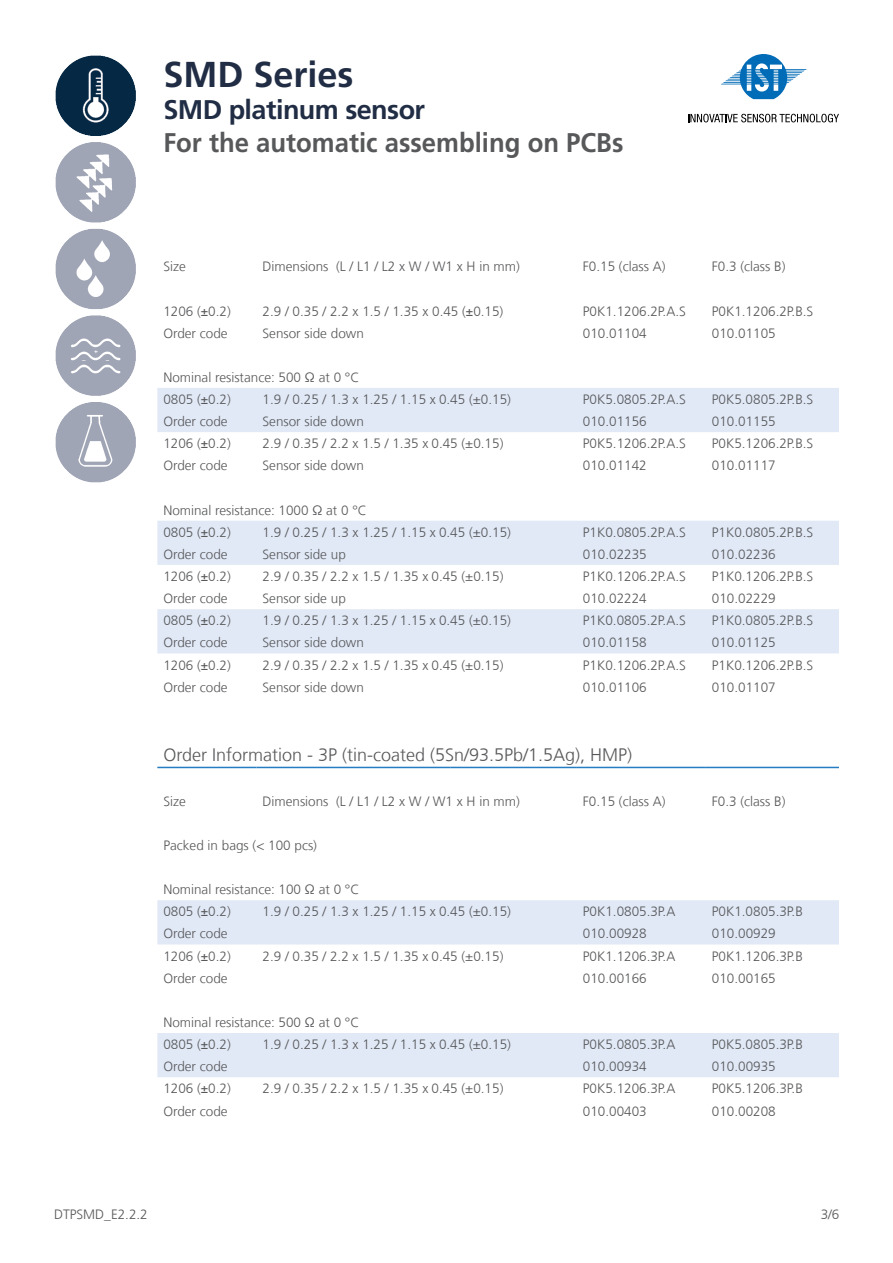
<style>
.page{position:relative;width:893px;height:1263px;background:#fff}
.page>*{position:absolute;margin:0;border:0;box-sizing:border-box;transform-origin:0 0}
.Heading{font:700 36px "Frutiger LT Com";color:#202d44}
.Subheading{font:700 27px "Frutiger LT Com";color:#57585a;scale:.95 1}
.Heading2{font:700 27px "Frutiger LT Com";letter-spacing:-.02em;color:#202d44}
.Subheading-2{font:300 18px "Frutiger LT Com";color:#57585a}
.Text{font:300 13.5px "Frutiger LT Com";color:#57585a}
.s1{font-family:"Arial Narrow";font-weight:400}
</style>
<div class="page">
<img style="left:55px;top:55px;width:81px;height:428px">
<svg style="left:721px;top:54px;width:86px;height:45px"></svg>
<svg style="left:688px;top:114px;width:151px;height:8px"></svg>
<svg style="left:157px;top:388px;width:682px;height:689px"></svg>
<hr style="left:157px;top:767px;width:100px;height:1px;background:#277dc1">
<hr style="left:257px;top:767px;width:194px;height:1px;background:#277dc1">
<hr style="left:451px;top:767px;width:126px;height:1px;background:#277dc1">
<hr style="left:577px;top:767px;width:129px;height:1px;background:#277dc1">
<hr style="left:706px;top:767px;width:133px;height:1px;background:#277dc1">
<p class="Heading" style="left:163px;top:53px;width:192px">SMD Series</p>
<p class="Heading2" style="left:163px;top:94px;width:263px">SMD platinum sensor</p>
<p class="Subheading" style="left:163px;top:126px;width:486px">For the automatic assembling on PCBs</p>
<p class="Text" style="left:163px;top:259px;width:24px">Size</p>
<p class="Text" style="left:263px;top:259px;width:259px">Dimensions (L / L1 / L2 x W / W1 x H in mm)</p>
<p class="Text" style="left:583px;top:259px;width:84px">F0.15 (class A)</p>
<p class="Text" style="left:712px;top:259px;width:75px">F0.3 (class B)</p>
<p class="Text" style="left:163px;top:303px;width:69px">1206 (<span class="s1">±</span>0.2)</p>
<p class="Text" style="left:263px;top:303px;width:242px">2.9 / 0.35 / 2.2 x 1.5 / 1.35 x 0.45 (<span class="s1">±</span>0.15)</p>
<p class="Text" style="left:583px;top:303px;width:104px">P0K1.1206.2P.A.S</p>
<p class="Text" style="left:712px;top:303px;width:103px">P0K1.1206.2P.B.S</p>
<p class="Text" style="left:163px;top:325px;width:66px">Order code</p>
<p class="Text" style="left:263px;top:325px;width:103px">Sensor side down</p>
<p class="Text" style="left:583px;top:325px;width:65px">010.01104</p>
<p class="Text" style="left:712px;top:325px;width:65px">010.01105</p>
<p class="Text" style="left:163px;top:369px;width:198px">Nominal resistance: 500 Ω at 0 °C</p>
<p class="Text" style="left:163px;top:391px;width:69px">0805 (<span class="s1">±</span>0.2)</p>
<p class="Text" style="left:263px;top:391px;width:250px">1.9 / 0.25 / 1.3 x 1.25 / 1.15 x 0.45 (±0.15)</p>
<p class="Text" style="left:583px;top:391px;width:104px">P0K5.0805.2P.A.S</p>
<p class="Text" style="left:712px;top:391px;width:103px">P0K5.0805.2P.B.S</p>
<p class="Text" style="left:163px;top:414px;width:66px">Order code</p>
<p class="Text" style="left:263px;top:414px;width:103px">Sensor side down</p>
<p class="Text" style="left:583px;top:414px;width:65px">010.01156</p>
<p class="Text" style="left:712px;top:414px;width:65px">010.01155</p>
<p class="Text" style="left:163px;top:436px;width:69px">1206 (<span class="s1">±</span>0.2)</p>
<p class="Text" style="left:263px;top:436px;width:242px">2.9 / 0.35 / 2.2 x 1.5 / 1.35 x 0.45 (±0.15)</p>
<p class="Text" style="left:583px;top:436px;width:104px">P0K5.1206.2P.A.S</p>
<p class="Text" style="left:712px;top:436px;width:103px">P0K5.1206.2P.B.S</p>
<p class="Text" style="left:163px;top:458px;width:66px">Order code</p>
<p class="Text" style="left:263px;top:458px;width:103px">Sensor side down</p>
<p class="Text" style="left:583px;top:458px;width:65px">010.01142</p>
<p class="Text" style="left:712px;top:458px;width:65px">010.01117</p>
<p class="Text" style="left:163px;top:502px;width:205px">Nominal resistance: 1000 Ω at 0 °C</p>
<p class="Text" style="left:163px;top:524px;width:69px">0805 (<span class="s1">±</span>0.2)</p>
<p class="Text" style="left:263px;top:524px;width:250px">1.9 / 0.25 / 1.3 x 1.25 / 1.15 x 0.45 (±0.15)</p>
<p class="Text" style="left:583px;top:524px;width:104px">P1K0.0805.2P.A.S</p>
<p class="Text" style="left:712px;top:524px;width:103px">P1K0.0805.2P.B.S</p>
<p class="Text" style="left:163px;top:546px;width:66px">Order code</p>
<p class="Text" style="left:263px;top:546px;width:85px">Sensor side up</p>
<p class="Text" style="left:583px;top:546px;width:65px">010.02235</p>
<p class="Text" style="left:712px;top:546px;width:65px">010.02236</p>
<p class="Text" style="left:163px;top:568px;width:69px">1206 (<span class="s1">±</span>0.2)</p>
<p class="Text" style="left:263px;top:568px;width:242px">2.9 / 0.35 / 2.2 x 1.5 / 1.35 x 0.45 (±0.15)</p>
<p class="Text" style="left:583px;top:568px;width:104px">P1K0.1206.2P.A.S</p>
<p class="Text" style="left:712px;top:568px;width:103px">P1K0.1206.2P.B.S</p>
<p class="Text" style="left:163px;top:591px;width:66px">Order code</p>
<p class="Text" style="left:263px;top:591px;width:85px">Sensor side up</p>
<p class="Text" style="left:583px;top:591px;width:65px">010.02224</p>
<p class="Text" style="left:712px;top:591px;width:65px">010.02229</p>
<p class="Text" style="left:163px;top:613px;width:69px">0805 (<span class="s1">±</span>0.2)</p>
<p class="Text" style="left:263px;top:613px;width:250px">1.9 / 0.25 / 1.3 x 1.25 / 1.15 x 0.45 (±0.15)</p>
<p class="Text" style="left:583px;top:613px;width:104px">P1K0.0805.2P.A.S</p>
<p class="Text" style="left:712px;top:613px;width:103px">P1K0.0805.2P.B.S</p>
<p class="Text" style="left:163px;top:635px;width:66px">Order code</p>
<p class="Text" style="left:263px;top:635px;width:103px">Sensor side down</p>
<p class="Text" style="left:583px;top:635px;width:65px">010.01158</p>
<p class="Text" style="left:712px;top:635px;width:65px">010.01125</p>
<p class="Text" style="left:163px;top:657px;width:69px">1206 (<span class="s1">±</span>0.2)</p>
<p class="Text" style="left:263px;top:657px;width:242px">2.9 / 0.35 / 2.2 x 1.5 / 1.35 x 0.45 (±0.15)</p>
<p class="Text" style="left:583px;top:657px;width:104px">P1K0.1206.2P.A.S</p>
<p class="Text" style="left:712px;top:657px;width:103px">P1K0.1206.2P.B.S</p>
<p class="Text" style="left:163px;top:679px;width:66px">Order code</p>
<p class="Text" style="left:263px;top:679px;width:103px">Sensor side down</p>
<p class="Text" style="left:583px;top:679px;width:65px">010.01106</p>
<p class="Text" style="left:712px;top:679px;width:65px">010.01107</p>
<p class="Subheading-2" style="left:163px;top:745px;width:470px">Order Information - 3P (tin-coated (5Sn/93.5Pb/1.5Ag), HMP)</p>
<p class="Text" style="left:163px;top:793px;width:24px">Size</p>
<p class="Text" style="left:263px;top:793px;width:259px">Dimensions (L / L1 / L2 x W / W1 x H in mm)</p>
<p class="Text" style="left:583px;top:793px;width:84px">F0.15 (class A)</p>
<p class="Text" style="left:712px;top:793px;width:75px">F0.3 (class B)</p>
<p class="Text" style="left:163px;top:837px;width:155px">Packed in bags (&lt; 100 pcs)</p>
<p class="Text" style="left:163px;top:882px;width:198px">Nominal resistance: 100 Ω at 0 °C</p>
<p class="Text" style="left:163px;top:904px;width:69px">0805 (<span class="s1">±</span>0.2)</p>
<p class="Text" style="left:263px;top:904px;width:250px">1.9 / 0.25 / 1.3 x 1.25 / 1.15 x 0.45 (±0.15)</p>
<p class="Text" style="left:583px;top:904px;width:94px">P0K1.0805.3P.A</p>
<p class="Text" style="left:712px;top:904px;width:92px">P0K1.0805.3P.B</p>
<p class="Text" style="left:163px;top:926px;width:66px">Order code</p>
<p class="Text" style="left:583px;top:926px;width:65px">010.00928</p>
<p class="Text" style="left:712px;top:926px;width:65px">010.00929</p>
<p class="Text" style="left:163px;top:948px;width:69px">1206 (<span class="s1">±</span>0.2)</p>
<p class="Text" style="left:263px;top:948px;width:242px">2.9 / 0.35 / 2.2 x 1.5 / 1.35 x 0.45 (±0.15)</p>
<p class="Text" style="left:583px;top:948px;width:94px">P0K1.1206.3P.A</p>
<p class="Text" style="left:712px;top:948px;width:92px">P0K1.1206.3P.B</p>
<p class="Text" style="left:163px;top:970px;width:66px">Order code</p>
<p class="Text" style="left:583px;top:970px;width:65px">010.00166</p>
<p class="Text" style="left:712px;top:970px;width:65px">010.00165</p>
<p class="Text" style="left:163px;top:1014px;width:198px">Nominal resistance: 500 Ω at 0 °C</p>
<p class="Text" style="left:163px;top:1036px;width:69px">0805 (<span class="s1">±</span>0.2)</p>
<p class="Text" style="left:263px;top:1036px;width:250px">1.9 / 0.25 / 1.3 x 1.25 / 1.15 x 0.45 (±0.15)</p>
<p class="Text" style="left:583px;top:1036px;width:94px">P0K5.0805.3P.A</p>
<p class="Text" style="left:712px;top:1036px;width:92px">P0K5.0805.3P.B</p>
<p class="Text" style="left:163px;top:1059px;width:66px">Order code</p>
<p class="Text" style="left:583px;top:1059px;width:65px">010.00934</p>
<p class="Text" style="left:712px;top:1059px;width:65px">010.00935</p>
<p class="Text" style="left:163px;top:1081px;width:69px">1206 (<span class="s1">±</span>0.2)</p>
<p class="Text" style="left:263px;top:1081px;width:242px">2.9 / 0.35 / 2.2 x 1.5 / 1.35 x 0.45 (±0.15)</p>
<p class="Text" style="left:583px;top:1081px;width:94px">P0K5.1206.3P.A</p>
<p class="Text" style="left:712px;top:1081px;width:92px">P0K5.1206.3P.B</p>
<p class="Text" style="left:163px;top:1103px;width:66px">Order code</p>
<p class="Text" style="left:583px;top:1103px;width:65px">010.00403</p>
<p class="Text" style="left:712px;top:1103px;width:65px">010.00208</p>
<p class="Text" style="left:54px;top:1206px;width:95px">DTPSMD_E2.2.2</p>
<p class="Text" style="left:821px;top:1206px;width:20px">3/6</p>
</div>
